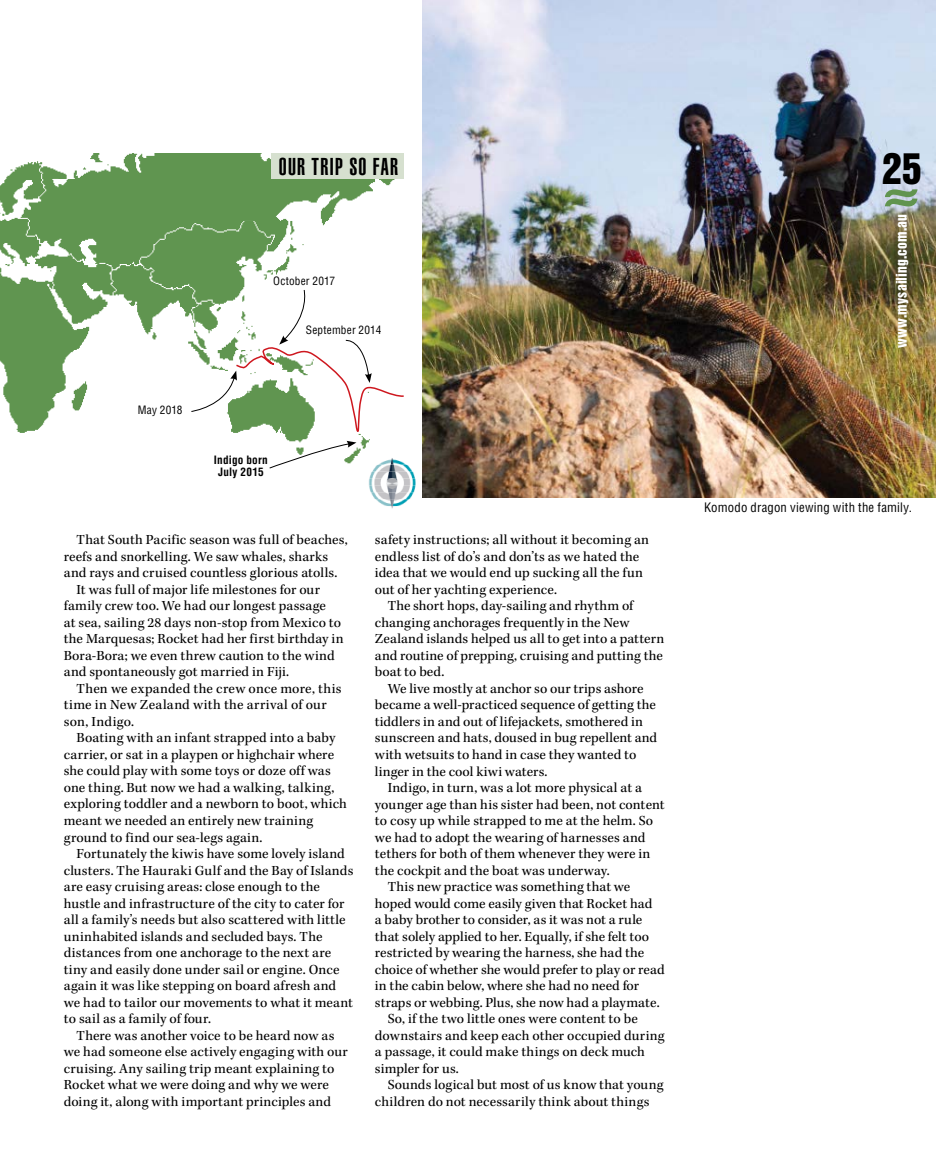
<style>
.page{position:relative;width:936px;height:1170px;background:#fff}
.page>*{position:absolute;margin:0;border:0;box-sizing:border-box;transform-origin:0 0}
.t1{font:39px "Helvetica Inserat LT Std";color:#000}
.t2{font:24px "Helvetica LT Std Ultra Comp";letter-spacing:.05em;color:#000}
.t3{font:14.25px/16.5px "Kepler Std";letter-spacing:.01em;color:#000}
.t4{font:14.25px "Kepler Std";letter-spacing:.03em;color:#000}
.t5{font:13.5px "Helvetica Inserat LT Std";letter-spacing:.015em;color:#fff}
.t6{font:condensed 12.75px "Helvetica LT Std";letter-spacing:.015em;color:#000}
.t7{font:condensed 11.25px "Helvetica LT Std";letter-spacing:.02em;color:#000}
.t8{font:700 condensed 11.25px/12px "Helvetica LT Std";letter-spacing:.02em;color:#000;text-align:center}
</style>
<div class="page">
<img style="left:422px;top:0;width:513px;height:498px">
<svg style="left:884px;top:189px;width:33px;height:17px"></svg>
<img style="left:0;top:153px;width:395px;height:303px">
<img style="left:375px;top:499px;width:35px;height:7px">
<img style="left:371px;top:492px;width:43px;height:7px">
<img style="left:368px;top:471px;width:48px;height:21px">
<img style="left:372px;top:464px;width:40px;height:7px">
<img style="left:379px;top:458px;width:26px;height:6px">
<svg style="left:191px;top:289px;width:213px;height:144px"></svg>
<svg style="left:269px;top:441px;width:87px;height:28px"></svg>
<div style="left:271px;top:153px;width:132px;height:26px;background:#d6e0cf"></div>
<h2 class="t2" style="left:279px;top:153px;width:121px">OUR TRIP SO FAR</h2>
<p class="t7" style="left:273px;top:273px;width:63px">October 2017</p>
<p class="t7" style="left:138px;top:402px;width:46px">May 2018</p>
<p class="t8" style="left:214px;top:453px;width:56px">Indigo born<br>July 2015</p>
<p class="t7" style="left:306px;top:323px;width:77px">September 2014</p>
<p class="t3" style="left:77px;top:532px;width:272px">That South Pacific season was full of beaches,</p>
<p class="t3" style="left:64px;top:548px;width:266px">reefs and snorkelling. We saw whales, sharks</p>
<p class="t3" style="left:64px;top:565px;width:275px">and rays and cruised countless glorious atolls.</p>
<p class="t3" style="left:77px;top:581px;width:245px">It was full of major life milestones for our</p>
<p class="t3" style="left:64px;top:598px;width:263px">family crew too. We had our longest passage</p>
<p class="t3" style="left:64px;top:614px;width:279px">at sea, sailing 28 days non-stop from Mexico to</p>
<p class="t3" style="left:64px;top:631px;width:281px">the Marquesas; Rocket had her first birthday in</p>
<p class="t3" style="left:64px;top:647px;width:272px">Bora-Bora; we even threw caution to the wind</p>
<p class="t3" style="left:64px;top:664px;width:227px">and spontaneously got married in Fiji.</p>
<p class="t3" style="left:77px;top:680px;width:266px">Then we expanded the crew once more, this</p>
<p class="t4" style="left:64px;top:697px;width:264px">time in New Zealand with the arrival of our</p>
<p class="t3" style="left:64px;top:713px;width:72px">son, Indigo.</p>
<p class="t3" style="left:77px;top:730px;width:260px">Boating with an infant strapped into a baby</p>
<p class="t3" style="left:64px;top:746px;width:272px">carrier, or sat in a playpen or highchair where</p>
<p class="t3" style="left:64px;top:763px;width:268px">she could play with some toys or doze off was</p>
<p class="t3" style="left:64px;top:779px;width:272px">one thing. But now we had a walking, talking,</p>
<p class="t3" style="left:64px;top:796px;width:284px">exploring toddler and a newborn to boot, which</p>
<p class="t3" style="left:64px;top:812px;width:251px">meant we needed an entirely new training</p>
<p class="t3" style="left:64px;top:829px;width:200px">ground to find our sea-legs again.</p>
<p class="t3" style="left:77px;top:845px;width:270px">Fortunately the kiwis have some lovely island</p>
<p class="t3" style="left:64px;top:862px;width:291px">clusters. The Hauraki Gulf and the Bay of Islands</p>
<p class="t3" style="left:64px;top:878px;width:257px">are easy cruising areas: close enough to the</p>
<p class="t3" style="left:64px;top:895px;width:282px">hustle and infrastructure of the city to cater for</p>
<p class="t3" style="left:64px;top:911px;width:283px">all a family’s needs but also scattered with little</p>
<p class="t3" style="left:64px;top:928px;width:260px">uninhabited islands and secluded bays. The</p>
<p class="t3" style="left:64px;top:944px;width:269px">distances from one anchorage to the next are</p>
<p class="t3" style="left:64px;top:961px;width:277px">tiny and easily done under sail or engine. Once</p>
<p class="t3" style="left:64px;top:977px;width:274px">again it was like stepping on board afresh and</p>
<p class="t3" style="left:64px;top:994px;width:291px">we had to tailor our movements to what it meant</p>
<p class="t3" style="left:64px;top:1010px;width:149px">to sail as a family of four.</p>
<p class="t3" style="left:77px;top:1027px;width:259px">There was another voice to be heard now as</p>
<p class="t3" style="left:64px;top:1043px;width:285px">we had someone else actively engaging with our</p>
<p class="t3" style="left:64px;top:1060px;width:272px">cruising. Any sailing trip meant explaining to</p>
<p class="t3" style="left:64px;top:1076px;width:267px">Rocket what we were doing and why we were</p>
<p class="t3" style="left:64px;top:1093px;width:269px">doing it, along with important principles and</p>
<p class="t3" style="left:375px;top:532px;width:276px">safety instructions; all without it becoming an endless list of do’s and don’ts as we hated the idea that we would end up sucking all the fun out of her yachting experience.</p>
<p class="t3" style="left:375px;top:598px;width:291px;text-indent:13px">The short hops, day-sailing and rhythm of changing anchorages frequently in the New Zealand islands helped us all to get into a pattern and routine of prepping, cruising and putting the boat to bed.</p>
<p class="t3" style="left:375px;top:680px;width:284px;text-indent:13px">We live mostly at anchor so our trips ashore became a well-practiced sequence of getting the tiddlers in and out of lifejackets, smothered in sunscreen and hats, doused in bug repellent and with wetsuits to hand in case they wanted to linger in the cool kiwi waters.</p>
<p class="t3" style="left:387px;top:779px;width:256px">Indigo, in turn, was a lot more physical at a</p>
<p class="t3" style="left:375px;top:796px;width:291px">younger age than his sister had been, not content</p>
<p class="t3" style="left:375px;top:812px;width:280px">to cosy up while strapped to me at the helm. So</p>
<p class="t3" style="left:375px;top:829px;width:272px">we had to adopt the wearing of harnesses and</p>
<p class="t3" style="left:375px;top:845px;width:277px">tethers for both of them whenever they were in</p>
<p class="t3" style="left:375px;top:862px;width:236px">the cockpit and the boat was underway.</p>
<p class="t3" style="left:387px;top:878px;width:244px">This new practice was something that we</p>
<p class="t3" style="left:375px;top:895px;width:279px">hoped would come easily given that Rocket had</p>
<p class="t3" style="left:375px;top:911px;width:269px">a baby brother to consider, as it was not a rule</p>
<p class="t3" style="left:375px;top:928px;width:276px">that solely applied to her. Equally, if she felt too</p>
<p class="t3" style="left:375px;top:944px;width:271px">restricted by wearing the harness, she had the</p>
<p class="t3" style="left:375px;top:961px;width:291px">choice of whether she would prefer to play or read</p>
<p class="t3" style="left:375px;top:977px;width:266px">in the cabin below, where she had no need for</p>
<p class="t3" style="left:375px;top:994px;width:286px">straps or webbing. Plus, she now had a playmate.</p>
<p class="t3" style="left:387px;top:1010px;width:252px">So, if the two little ones were content to be</p>
<p class="t3" style="left:375px;top:1027px;width:291px">downstairs and keep each other occupied during</p>
<p class="t3" style="left:375px;top:1043px;width:271px">a passage, it could make things on deck much</p>
<p class="t3" style="left:375px;top:1060px;width:85px">simpler for us.</p>
<p class="t3" style="left:387px;top:1076px;width:277px">Sounds logical but most of us know that young</p>
<p class="t3" style="left:375px;top:1093px;width:276px">children do not necessarily think about things</p>
<h1 class="t1" style="left:882px;top:146px;width:41px">25</h1>
<p class="t5" style="left:893px;top:348px;width:136px;rotate:-90deg">www.mysailing.com.au</p>
<p class="t6" style="left:704px;top:499px;width:209px">Komodo dragon viewing with the family.</p>
</div>
